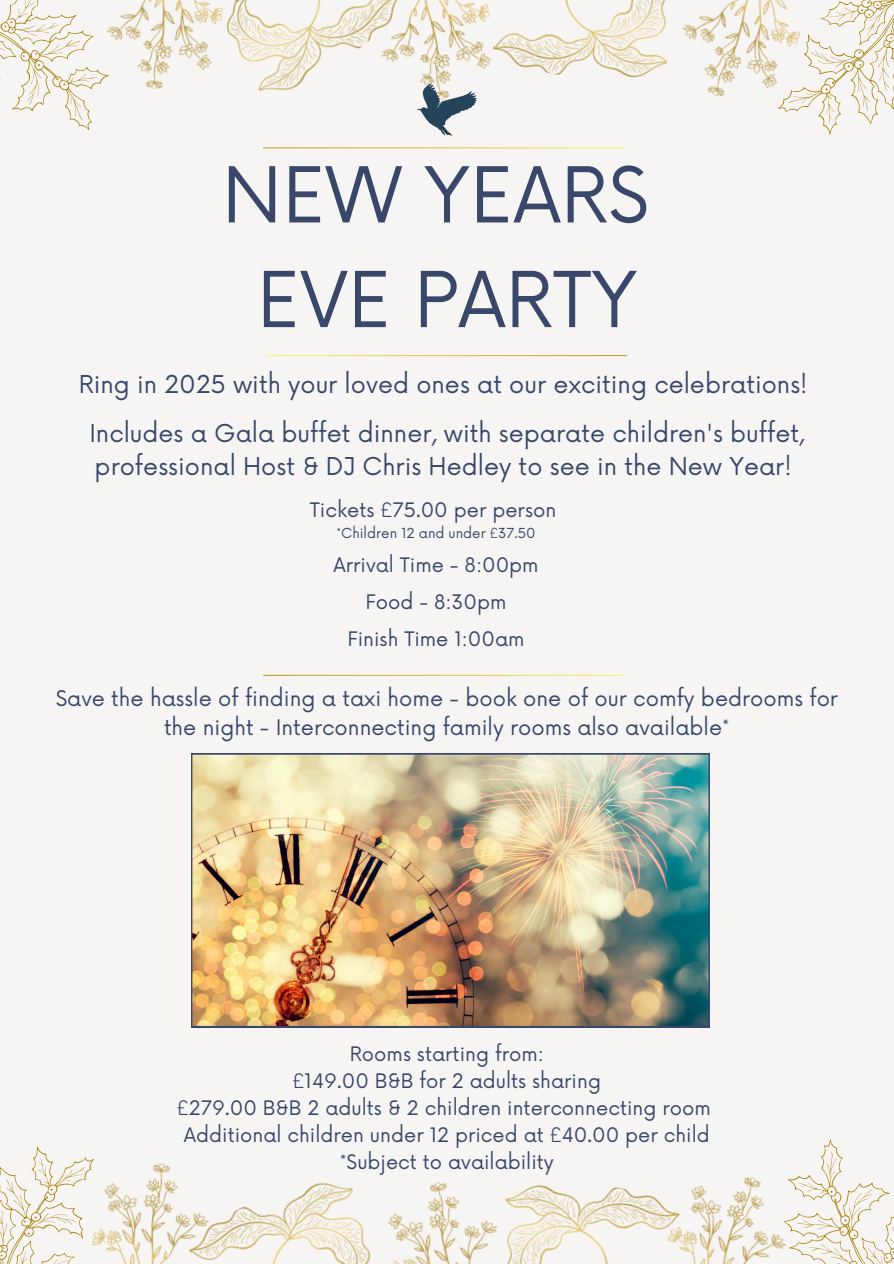
<style>
.page{position:relative;width:894px;height:1264px;background:#fff}
.page>*{position:absolute;margin:0;border:0;box-sizing:border-box;transform-origin:0 0}
.t1{font:75px/104.7px "Now";color:#38476a;text-align:center}
.t2{font:24px/33px "Now";color:#38476a}
.t3{font:21px/29.2px "Now";color:#38476a;text-align:center}
.t4{font:19.5px/27px "Now";color:#38476a;text-align:center}
.t5{font:13.5px "Now";color:#38476a}
</style>
<div class="page">
<div style="left:0;top:0;width:893px;height:1263px;background:#f6f5f3"></div>
<svg style="left:0;top:0;width:102px;height:131px"></svg>
<img style="left:226px;top:0;width:144px;height:92px">
<img style="left:682px;top:0;width:63px;height:96px">
<img style="left:102px;top:0;width:121px;height:89px">
<img style="left:502px;top:0;width:165px;height:78px">
<svg style="left:745px;top:0;width:148px;height:135px"></svg>
<img style="left:370px;top:0;width:132px;height:101px">
<svg style="left:0;top:1146px;width:90px;height:117px"></svg>
<img style="left:213px;top:1183px;width:158px;height:80px">
<img style="left:681px;top:1177px;width:76px;height:86px">
<img style="left:90px;top:1159px;width:123px;height:104px">
<img style="left:507px;top:1185px;width:174px;height:78px">
<svg style="left:757px;top:1139px;width:136px;height:125px"></svg>
<img style="left:388px;top:1182px;width:119px;height:81px">
<svg style="left:266px;top:355px;width:361px;height:1px"></svg>
<svg style="left:263px;top:147px;width:360px;height:1px"></svg>
<img style="left:191px;top:753px;width:518px;height:274px">
<svg style="left:417px;top:84px;width:59px;height:52px"></svg>
<svg style="left:263px;top:675px;width:360px;height:1px"></svg>
<p class="t1" style="left:222px;top:147px;width:428px">NEW YEARS<br>EVE PARTY</p>
<h1 class="t2" style="left:79px;top:369px;width:730px">Ring in 2025 with your loved ones at our exciting celebrations!</h1>
<p class="t2" style="left:89px;top:418px;width:716px">Includes a Gala buffet dinner, with separate children's buffet, professional Host &amp; DJ Chris Hedley to see in the New Year!</p>
<h2 class="t4" style="left:310px;top:497px;width:248px">Tickets £75.00 per person</h2>
<h2 class="t5" style="left:336px;top:525px;width:200px">*Children 12 and under £37.50</h2>
<p class="t4" style="left:333px;top:552px;width:207px">Arrival Time - 8:00pm</p>
<p class="t4" style="left:365px;top:589px;width:142px">Food - 8:30pm</p>
<h3 class="t4" style="left:347px;top:626px;width:179px">Finish Time 1:00am</h3>
<h3 class="t3" style="left:56px;top:684px;width:783px">Save the hassle of finding a taxi home - book one of our comfy bedrooms for the night - Interconnecting family rooms also available*</h3>
<h3 class="t4" style="left:177px;top:1041px;width:535px">Rooms starting from:<br>£149.00 B&amp;B for 2 adults sharing<br>£279.00 B&amp;B 2 adults &amp; 2 children interconnecting room Additional children under 12 priced at £40.00 per child *Subject to availability</h3>
</div>
